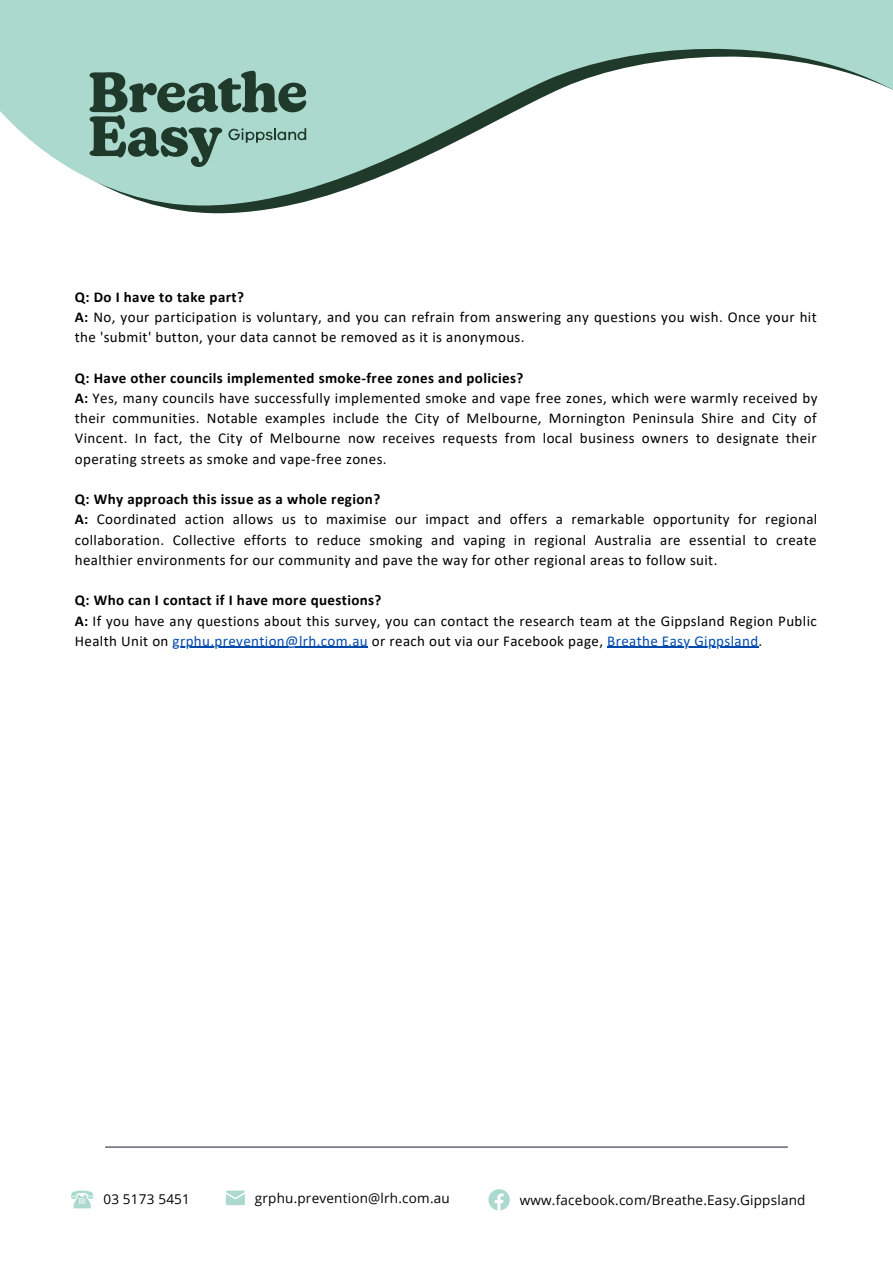
<style>
.page{position:relative;width:893px;height:1264px;background:#fff}
.page>*{position:absolute;margin:0;border:0;box-sizing:border-box;transform-origin:0 0}
.t1{font:15px/20.2px "Calibri";letter-spacing:.025em;color:#000}
.t2{font:700 15px "Calibri";letter-spacing:.025em;color:#000}
.t3{font:13.5px "Open Sans";letter-spacing:.015em;color:#000}
.s1{font-weight:700}
.s2{color:#004aad}
</style>
<div class="page">
<svg style="left:71px;top:1190px;width:22px;height:18px"></svg>
<svg style="left:226px;top:1190px;width:19px;height:15px"></svg>
<hr style="left:105px;top:1146px;width:682px;height:1px;background:#303642">
<svg style="left:155px;top:205px;width:135px;height:8px"></svg>
<svg style="left:0;top:0;width:892px;height:205px;fill:#acd9ce"></svg>
<svg style="left:90px;top:71px;width:216px;height:96px;background:#789f92"></svg>
<svg style="left:488px;top:1189px;width:21px;height:21px"></svg>
<hr style="left:173px;top:647px;width:195px;height:1px;background:#004aad">
<hr style="left:607px;top:647px;width:151px;height:1px;background:#004aad">
<p class="t2" style="left:75px;top:290px;width:171px">Q: Do I have to take part?</p>
<p class="t1" style="left:75px;top:308px;width:743px"><span class="s1">A:</span> No, your participation is voluntary, and you can refrain from answering any questions you wish. Once your hit the 'submit' button, your data cannot be removed as it is anonymous.</p>
<p class="t2" style="left:75px;top:371px;width:450px">Q: Have other councils implemented smoke-free zones and policies?</p>
<p class="t1" style="left:75px;top:389px;width:744px;text-align:justify"><span class="s1">A:</span> Yes, many councils have successfully implemented smoke and vape free zones, which were warmly received by their communities. Notable examples include the City of Melbourne, Mornington Peninsula Shire and City of Vincent. In fact, the City of Melbourne now receives requests from local business owners to designate their operating streets as smoke and vape-free zones.</p>
<p class="t2" style="left:75px;top:493px;width:307px">Q: Why approach this issue as a whole region?</p>
<p class="t1" style="left:75px;top:510px;width:744px;text-align:justify"><span class="s1">A:</span> Coordinated action allows us to maximise our impact and offers a remarkable opportunity for regional collaboration. Collective efforts to reduce smoking and vaping in regional Australia are essential to create healthier environments for our community and pave the way for other regional areas to follow suit.</p>
<p class="t2" style="left:75px;top:594px;width:308px">Q: Who can I contact if I have more questions?</p>
<p class="t1" style="left:75px;top:611px;width:743px"><span class="s1">A:</span> If you have any questions about this survey, you can contact the research team at the Gippsland Region Public<br>Health Unit on <span class="s2">grphu.prevention@lrh.com.au</span> or reach out via our Facebook page, <span class="s2">Breathe Easy Gippsland</span>.</p>
<p class="t3" style="left:103px;top:1189px;width:88px">03 5173 5451</p>
<p class="t3" style="left:255px;top:1188px;width:196px">grphu.prevention@lrh.com.au</p>
<p class="t3" style="left:519px;top:1190px;width:287px">www.facebook.com/Breathe.Easy.Gippsland</p>
</div>
